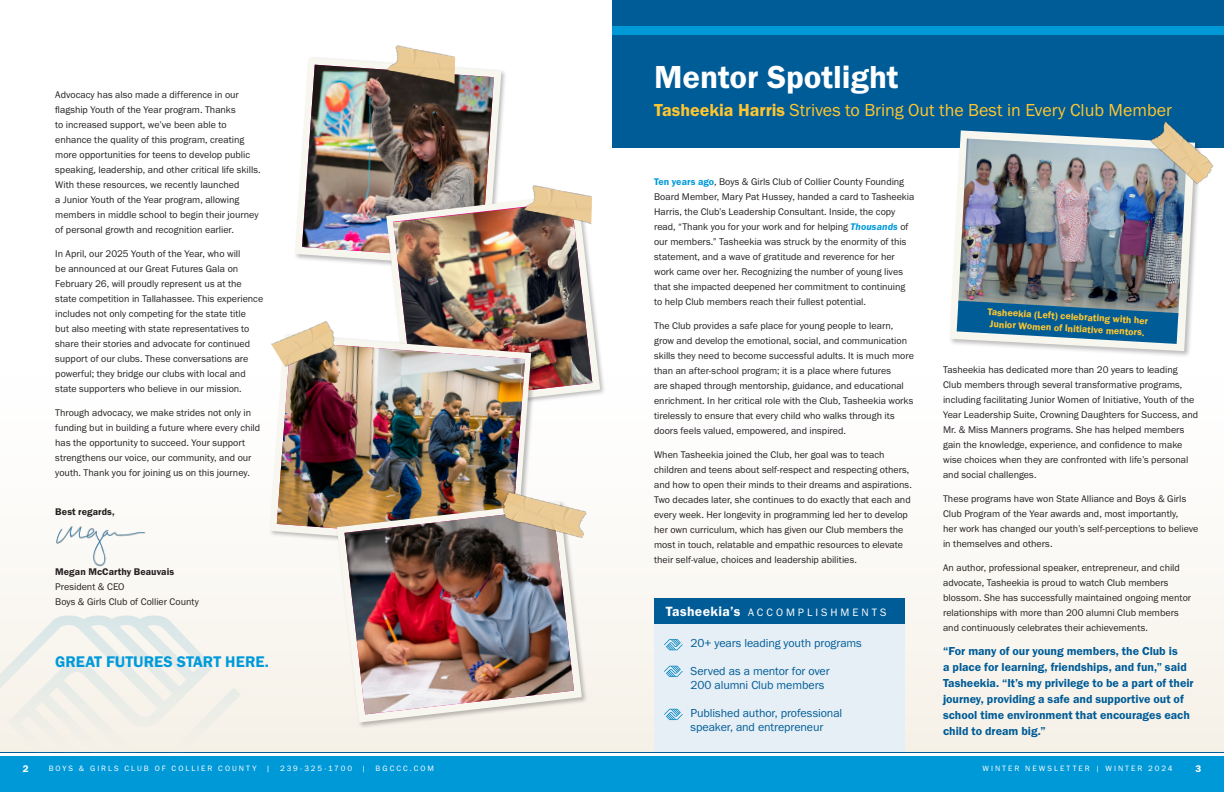
<style>
.page{position:relative;width:1224px;height:792px;background:#fff}
.page>*{position:absolute;margin:0;border:0;box-sizing:border-box;transform-origin:0 0}
.t1{font:33px "Franklin Gothic URW Dem";color:#fff}
.t2{font:18px "Franklin Gothic URW Boo";color:#ffc62f}
.t3{font:16px "Franklin Gothic URW Dem";letter-spacing:.005em;color:#009ada}
.t4{font:12px/16px "Franklin Gothic URW Dem";letter-spacing:-.005em;color:#005c97}
.t5{font:12px/14px "Franklin Gothic URW Boo";letter-spacing:-.01em;color:#005c97}
.t6{font:11.1px "Franklin Gothic URW Boo";letter-spacing:.265em;color:#fff}
.t7{font:10px/15px "Franklin Gothic URW Boo";color:#231f20}
.t8{font:10px/12px "Franklin Gothic URW Dem";color:#ffc62f}
.t9{font:10px/15px "Franklin Gothic URW Dem";letter-spacing:.01em;color:#231f20}
.t10{font:10px "Franklin Gothic URW Dem";color:#fff}
.t11{font:8px "Franklin Gothic URW Boo";letter-spacing:.25em;color:#fff}
.s1{font-family:"Franklin Gothic URW Boo"}
.s2{font-family:"Franklin Gothic URW Dem"}
.s3{font-family:"Franklin Gothic URW Dem";color:#0099d8}
.s4{font-family:"Franklin Gothic URW Dem Ita";color:#0099d8}
.s5{font-family:"Franklin Gothic URW Dem";font-size:13.9px}
</style>
<div class="page">
<div style="left:612px;top:756px;width:612px;height:36px;background:#0099d8"></div>
<div style="left:0;top:756px;width:612px;height:36px;background:#0099d8"></div>
<hr style="left:0;top:751px;width:612px;height:2px;background:#005c97">
<hr style="left:612px;top:751px;width:612px;height:2px;background:#005c97">
<div style="left:0;top:265px;width:1224px;height:486px;background:linear-gradient(to bottom,#fff,#f5f1e9)"></div>
<div style="left:612px;top:0;width:612px;height:148px;background:#005c97"></div>
<div style="left:612px;top:26px;width:612px;height:9px;background:#0099d8"></div>
<div style="left:948px;top:129px;width:254px;height:229px;background:#231f20;opacity:.3"></div>
<svg style="left:950px;top:130px;width:245px;height:221px"></svg>
<img style="left:958px;top:139px;width:229px;height:177px">
<img style="left:1143px;top:121px;width:71px;height:75px">
<svg style="left:957px;top:301px;width:221px;height:43px;background:#3778a0"></svg>
<div style="left:655px;top:598px;width:250px;height:153px;background:#e6eff5"></div>
<svg style="left:664px;top:639px;width:19px;height:11px"></svg>
<svg style="left:664px;top:666px;width:19px;height:11px"></svg>
<svg style="left:664px;top:709px;width:19px;height:11px"></svg>
<div style="left:655px;top:598px;width:250px;height:26px;background:#005c97"></div>
<div style="left:293px;top:56px;width:215px;height:218px;background:#231f20;opacity:.3"></div>
<svg style="left:295px;top:58px;width:206px;height:209px"></svg>
<img style="left:302px;top:65px;width:192px;height:194px">
<img style="left:385px;top:45px;width:71px;height:40px">
<div style="left:385px;top:192px;width:221px;height:225px;background:#231f20;opacity:.3"></div>
<svg style="left:386px;top:194px;width:214px;height:217px"></svg>
<img style="left:393px;top:202px;width:199px;height:201px">
<div style="left:268px;top:333px;width:269px;height:222px;background:#231f20;opacity:.3"></div>
<svg style="left:270px;top:335px;width:261px;height:214px"></svg>
<img style="left:277px;top:342px;width:248px;height:199px">
<div style="left:335px;top:500px;width:253px;height:229px;background:#231f20;opacity:.3"></div>
<svg style="left:337px;top:502px;width:245px;height:221px;fill:#f7f2e9"></svg>
<img style="left:344px;top:509px;width:230px;height:205px">
<img style="left:522px;top:185px;width:71px;height:40px">
<img style="left:264px;top:299px;width:81px;height:79px">
<img style="left:487px;top:467px;width:110px;height:91px">
<img style="left:35px;top:514px;width:121px;height:61px">
<p class="t7" style="left:55px;top:87px;width:207px">Advocacy has also made a difference in our flagship Youth of the Year program. Thanks<br>to increased support, we’ve been able to enhance the quality of this program, creating more opportunities for teens to develop public speaking, leadership, and other critical life skills.<br>With these resources, we recently launched<br>a Junior Youth of the Year program, allowing members in middle school to begin their journey of personal growth and recognition earlier.</p>
<p class="t7" style="left:55px;top:246px;width:210px">In April, our 2025 Youth of the Year, who will<br>be announced at our Great Futures Gala on February 26, will proudly represent us at the state competition in Tallahassee. This experience includes not only competing for the state title<br>but also meeting with state representatives to share their stories and advocate for continued support of our clubs. These conversations are powerful; they bridge our clubs with local and state supporters who believe in our mission.</p>
<p class="t7" style="left:55px;top:405px;width:207px">Through advocacy, we make strides not only in funding but in building a future where every child has the opportunity to succeed. Your support strengthens our voice, our community, and our youth. Thank you for joining us on this journey.</p>
<p class="t9" style="left:55px;top:504px;width:61px">Best regards,</p>
<p class="t9" style="left:55px;top:564px;width:120px">Megan McCarthy Beauvais<br><span class="s1">President &amp; CEO</span></p>
<p class="t7" style="left:55px;top:594px;width:145px">Boys &amp; Girls Club of Collier County</p>
<p class="t3" style="left:55px;top:652px;width:215px">GREAT FUTURES START HERE.</p>
<p class="t1" style="left:654px;top:57px;width:246px">Mentor Spotlight</p>
<p class="t2" style="left:654px;top:99px;width:519px"><span class="s2">Tasheekia Harris</span> Strives to Bring Out the Best in Every Club Member</p>
<p class="t7" style="left:654px;top:174px;width:262px"><span class="s3">Ten years ago</span>, Boys &amp; Girls Club of Collier County Founding Board Member, Mary Pat Hussey, handed a card to Tasheekia Harris, the Club’s Leadership Consultant. Inside, the copy read, “Thank you for your work and for helping <span class="s4">Thousands</span> of our members.” Tasheekia was struck by the enormity of this statement, and a wave of gratitude and reverence for her work came over her. Recognizing the number of young lives that she impacted deepened her commitment to continuing to help Club members reach their fullest potential.</p>
<p class="t7" style="left:654px;top:318px;width:261px">The Club provides a safe place for young people to learn, grow and develop the emotional, social, and communication skills they need to become successful adults. It is much more than an after-school program; it is a place where futures<br>are shaped through mentorship, guidance, and educational enrichment. In her critical role with the Club, Tasheekia works tirelessly to ensure that every child who walks through its doors feels valued, empowered, and inspired.</p>
<p class="t7" style="left:654px;top:447px;width:259px">When Tasheekia joined the Club, her goal was to teach children and teens about self-respect and respecting others, and how to open their minds to their dreams and aspirations.<br>Two decades later, she continues to do exactly that each and every week. Her longevity in programming led her to develop her own curriculum, which has given our Club members the most in touch, relatable and empathic resources to elevate their self-value, choices and leadership abilities.</p>
<p class="t6" style="left:666px;top:606px;width:222px"><span class="s5">Tasheekia’s</span> ACCOMPLISHMENTS</p>
<p class="t5" style="left:691px;top:636px;width:173px">20+ years leading youth programs</p>
<p class="t5" style="left:691px;top:664px;width:141px">Served as a mentor for over<br>200 alumni Club members</p>
<p class="t5" style="left:691px;top:706px;width:153px">Published author, professional speaker, and entrepreneur</p>
<p class="t8" style="left:988px;top:306px;width:162px;rotate:3deg">Tasheekia (Left) celebrating with her<br>Junior Women of Initiative mentors.</p>
<p class="t7" style="left:943px;top:362px;width:257px">Tasheekia has dedicated more than 20 years to leading Club members through several transformative programs, including facilitating Junior Women of Initiative, Youth of the Year Leadership Suite, Crowning Daughters for Success, and Mr. &amp; Miss Manners programs. She has helped members gain the knowledge, experience, and confidence to make wise choices when they are confronted with life’s personal and social challenges.</p>
<p class="t7" style="left:943px;top:491px;width:257px">These programs have won State Alliance and Boys &amp; Girls Club Program of the Year awards and, most importantly,<br>her work has changed our youth’s self-perceptions to believe in themselves and others.</p>
<p class="t7" style="left:943px;top:560px;width:250px">An author, professional speaker, entrepreneur, and child advocate, Tasheekia is proud to watch Club members blossom. She has successfully maintained ongoing mentor relationships with more than 200 alumni Club members and continuously celebrates their achievements.</p>
<p class="t4" style="left:943px;top:643px;width:252px">“For many of our young members, the Club is<br>a place for learning, friendships, and fun,” said Tasheekia. “It’s my privilege to be a part of their journey, providing a safe and supportive out of school time environment that encourages each child to dream big.”</p>
<p class="t10" style="left:23px;top:762px;width:7px">2</p>
<p class="t11" style="left:49px;top:764px;width:387px">BOYS &amp; GIRLS CLUB OF COLLIER COUNTY | 239-325-1700 | BGCCC.COM</p>
<p class="t11" style="left:983px;top:764px;width:192px">WINTER NEWSLETTER | WINTER 2024</p>
<p class="t10" style="left:1195px;top:762px;width:7px">3</p>
</div>
